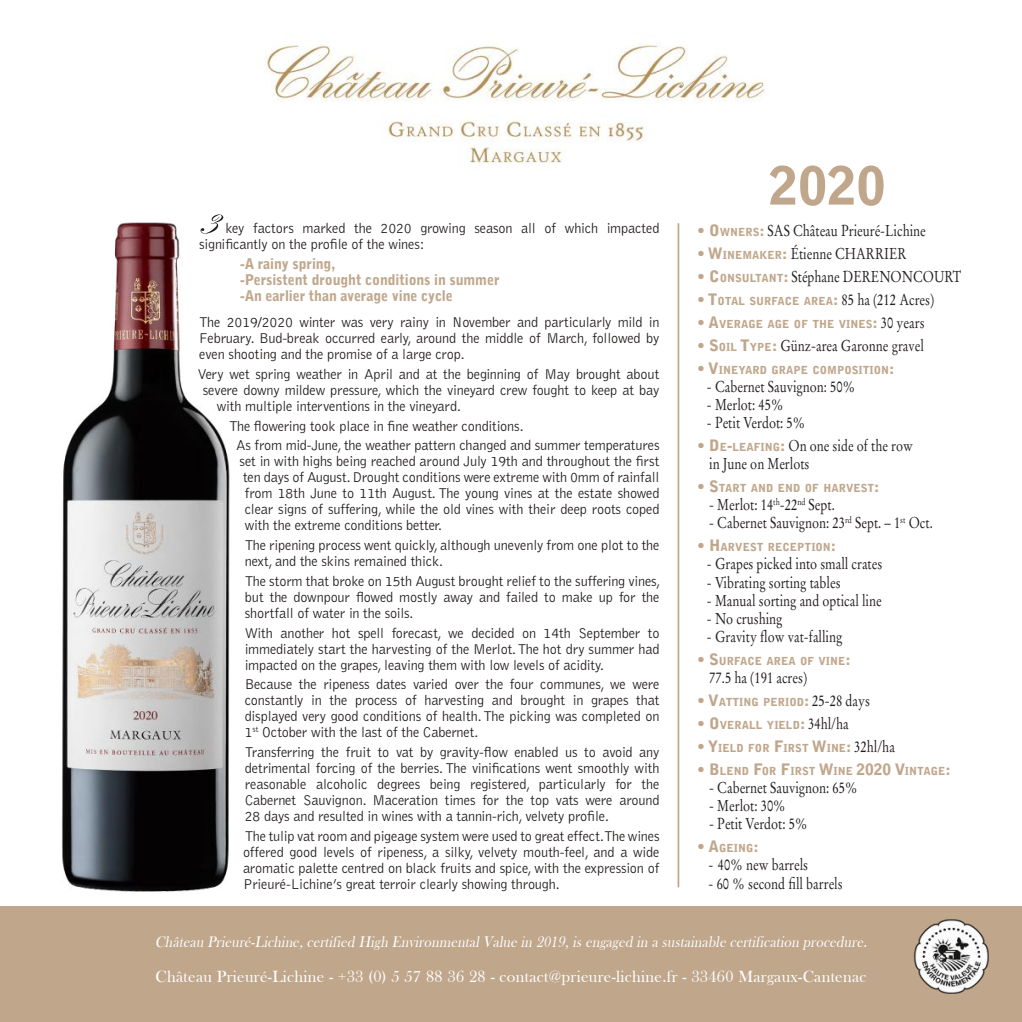
<style>
.page{position:relative;width:1022px;height:1022px;background:#fff}
.page>*{position:absolute;margin:0;border:0;box-sizing:border-box;transform-origin:0 0}
.t1{font:700 53.2px "Kuenstler Script Two";color:#241f1f}
.t2{font:900 52.5px "Bell Gothic";color:#c0a78c}
.t3{font:16.62px "Bask Old Face";letter-spacing:.02em;color:#fff}
.t4{font:15.75px/18px "Stempel Garamond";color:#241f1f;scale:.8 1}
.t5{font:italic 15.75px "Bask Old Face";color:#fff;scale:.9 1}
.t6{font:300 14.7px/15.9px "Bell Gothic";letter-spacing:-.01em;color:#241f1f;text-align:justify}
.t7{font:900 14.7px/15.9px "Bell Gothic";letter-spacing:-.01em;color:#c0a78c}
.t8{font:900 11.03px "Bell Gothic";color:#c0a78c}
.s1{font-family:"Bell Gothic";font-weight:900;color:#c0a78c}
.s2{font-family:"Bell Gothic";font-weight:900;font-size:11.03px;color:#c0a78c}
.s3{font-size:15.75px}
.s4{font-family:"Stempel Garamond";font-weight:400;font-size:15.75px;color:#241f1f}
</style>
<div class="page">
<img style="left:265px;top:44px;width:501px;height:125px">
<hr style="left:677px;top:223px;width:2px;height:664px;background:#c0a78c">
<div style="left:0;top:906px;width:1022px;height:116px;background:#c0a78c"></div>
<img style="left:914px;top:919px;width:74px;height:74px">
<img style="left:62px;top:222px;width:168px;height:670px">
<h1 class="t1" style="left:199px;top:188px;width:19px">3</h1>
<p class="t6" style="left:199px;top:221px;width:462px;text-indent:26px">key factors marked the 2020 growing season all of which impacted significantly on the profile of the wines:</p>
<p class="t7" style="left:240px;top:256px;width:261px">-A rainy spring,<br>-Persistent drought conditions in summer -An earlier than average vine cycle</p>
<p class="t6" style="left:199px;top:314px;width:462px">The 2019/2020 winter was very rainy in November and particularly mild in February. Bud-break occurred early, around the middle of March, followed by even shooting and the promise of a large crop.</p>
<p class="t6" style="left:197px;top:366px;width:464px">Very wet spring weather in April and at the beginning of May brought about</p>
<p class="t6" style="left:203px;top:382px;width:458px">severe downy mildew pressure, which the vineyard crew fought to keep at bay</p>
<p class="t6" style="left:217px;top:398px;width:246px">with multiple interventions in the vineyard.</p>
<p class="t6" style="left:236px;top:416px;width:425px;line-height:19.9px;text-indent:-7px">The flowering took place in fine weather conditions.<br>As from mid-June, the weather pattern changed and summer temperatures</p>
<p class="t6" style="left:239px;top:454px;width:422px">set in with highs being reached around July 19th and throughout the first ten days of August. Drought conditions were extreme with 0mm of rainfall from 18th June to 11th August. The young vines at the estate showed clear signs of suffering, while the old vines with their deep roots coped with the extreme conditions better.</p>
<p class="t6" style="left:245px;top:537px;width:416px">The ripening process went quickly, although unevenly from one plot to the next, and the skins remained thick.</p>
<p class="t6" style="left:245px;top:573px;width:417px">The storm that broke on 15th August brought relief to the suffering vines, but the downpour flowed mostly away and failed to make up for the shortfall of water in the soils.</p>
<p class="t6" style="left:245px;top:625px;width:416px">With another hot spell forecast, we decided on 14th September to immediately start the harvesting of the Merlot. The hot dry summer had impacted on the grapes, leaving them with low levels of acidity.</p>
<p class="t6" style="left:245px;top:677px;width:416px">Because the ripeness dates varied over the four communes, we were constantly in the process of harvesting and brought in grapes that displayed very good conditions of health. The picking was completed on 1<sup>st</sup> October with the last of the Cabernet.</p>
<p class="t6" style="left:245px;top:745px;width:416px">Transferring the fruit to vat by gravity-flow enabled us to avoid any detrimental forcing of the berries. The vinifications went smoothly with reasonable alcoholic degrees being registered, particularly for the Cabernet Sauvignon. Maceration times for the top vats were around 28 days and resulted in wines with a tannin-rich, velvety profile.</p>
<p class="t6" style="left:243px;top:828px;width:418px">The tulip vat room and pigeage system were used to great effect. The wines offered good levels of ripeness, a silky, velvety mouth-feel, and a wide aromatic palette centred on black fruits and spice, with the expression of Prieuré-Lichine’s great terroir clearly showing through.</p>
<h2 class="t2" style="left:769px;top:155px;width:118px">2020</h2>
<p class="t4" style="left:697px;top:221px;width:287px"><span class="s1">• O</span> <span class="s2">WNERS</span><span class="s1">:</span> SAS Château Prieuré-Lichine</p>
<p class="t4" style="left:697px;top:244px;width:263px"><span class="s1">• W</span><span class="s2">INEMAKER</span><span class="s1">:</span> Étienne CHARRIER</p>
<p class="t4" style="left:697px;top:267px;width:332px"><span class="s1">• C</span><span class="s2">ONSULTANT</span><span class="s1">:</span> Stéphane DERENONCOURT</p>
<p class="t8" style="left:697px;top:294px;width:239px"><span class="s3">• T</span>OTAL SURFAC E AREA<span class="s3">:</span> <span class="s4">85 ha (212 Acres)</span></p>
<p class="t8" style="left:697px;top:317px;width:229px"><span class="s3">• A</span>VERAGE AGE OF THE VINES<span class="s3">:</span> <span class="s4">30 years</span></p>
<p class="t4" style="left:697px;top:336px;width:285px"><span class="s1">• S</span><span class="s2">OIL</span> <span class="s1">T</span><span class="s2">YPE</span><span class="s1">:</span> Günz-area Garonne gravel</p>
<p class="t8" style="left:697px;top:363px;width:199px"><span class="s3">• V</span>INEYARD GRAPE C OMPOSITION<span class="s3">:</span></p>
<p class="t4" style="left:707px;top:377px;width:187px">- Cabernet Sauvignon: 50%</p>
<p class="t4" style="left:707px;top:396px;width:97px">- Merlot: 45%</p>
<p class="t4" style="left:707px;top:414px;width:125px">- Petit Verdot: 5%</p>
<p class="t4" style="left:709px;top:437px;width:256px;text-indent:-12px"><span class="s1">• D</span> <span class="s2">E</span><span class="s1">-</span><span class="s2">LEAFING</span><span class="s1">:</span> On one side of the row in June on Merlots</p>
<p class="t8" style="left:697px;top:482px;width:184px"><span class="s3">• S</span>TART AND END OF HARVEST<span class="s3">:</span></p>
<p class="t4" style="left:709px;top:496px;width:159px">- Merlot: 14<sup>th</sup>-22<sup>nd</sup> Sept.</p>
<p class="t4" style="left:709px;top:514px;width:281px">- Cabernet Sauvignon: 23<sup>rd</sup> Sept. – 1<sup>st</sup> Oct.</p>
<p class="t8" style="left:697px;top:541px;width:141px"><span class="s3">• H</span> ARVEST REC EPTION<span class="s3">:</span></p>
<p class="t4" style="left:707px;top:555px;width:221px">- Grapes picked into small crates</p>
<p class="t4" style="left:707px;top:573px;width:168px">- Vibrating sorting tables</p>
<p class="t4" style="left:707px;top:591px;width:220px">- Manual sorting and optical line</p>
<p class="t4" style="left:707px;top:609px;width:96px">- No crushing</p>
<p class="t4" style="left:707px;top:627px;width:171px">- Gravity flow vat-falling</p>
<p class="t8" style="left:697px;top:654px;width:155px"><span class="s3">• S</span>URFACE AREA OF VINE<span class="s3">:</span></p>
<p class="t4" style="left:709px;top:669px;width:124px">77.5 ha (191 acres)</p>
<p class="t8" style="left:697px;top:696px;width:174px"><span class="s3">• V</span>ATTING PERIOD<span class="s3">:</span> <span class="s4">25-28 days</span></p>
<p class="t8" style="left:697px;top:719px;width:153px"><span class="s3">• O</span> VERALL YIELD<span class="s3">:</span> <span class="s4">34hl/ha</span></p>
<p class="t8" style="left:697px;top:742px;width:199px"><span class="s3">• Y</span>IELD FOR <span class="s3">F</span>IRST <span class="s3">W</span>INE<span class="s3">:</span> <span class="s4">32hl/ha</span></p>
<p class="t8" style="left:697px;top:765px;width:255px"><span class="s3">• B</span> LEND <span class="s3">F</span>OR <span class="s3">F</span>IRST <span class="s3">W</span>INE <span class="s3">2020</span> <span class="s3">V</span>INTAGE<span class="s3">:</span></p>
<p class="t4" style="left:709px;top:779px;width:187px">- Cabernet Sauvignon: 65%</p>
<p class="t4" style="left:709px;top:797px;width:97px">- Merlot: 30%</p>
<p class="t4" style="left:709px;top:815px;width:125px">- Petit Verdot: 5%</p>
<p class="t8" style="left:697px;top:842px;width:63px"><span class="s3">• A</span>GEING<span class="s3">:</span></p>
<p class="t4" style="left:709px;top:856px;width:126px">- 40% new barrels</p>
<p class="t4" style="left:709px;top:874px;width:169px">- 60 % second fill barrels</p>
<p class="t5" style="left:155px;top:933px;width:796px">Château Prieuré-Lichine, certified High Environmental Value in 2019, is engaged in a sustainable certification procedure.</p>
<p class="t3" style="left:156px;top:967px;width:712px">Château Prieuré-Lichine - +33 (0) 5 57 88 36 28 - contact@prieure-lichine.fr - 33460 Margaux-Cantenac</p>
</div>
